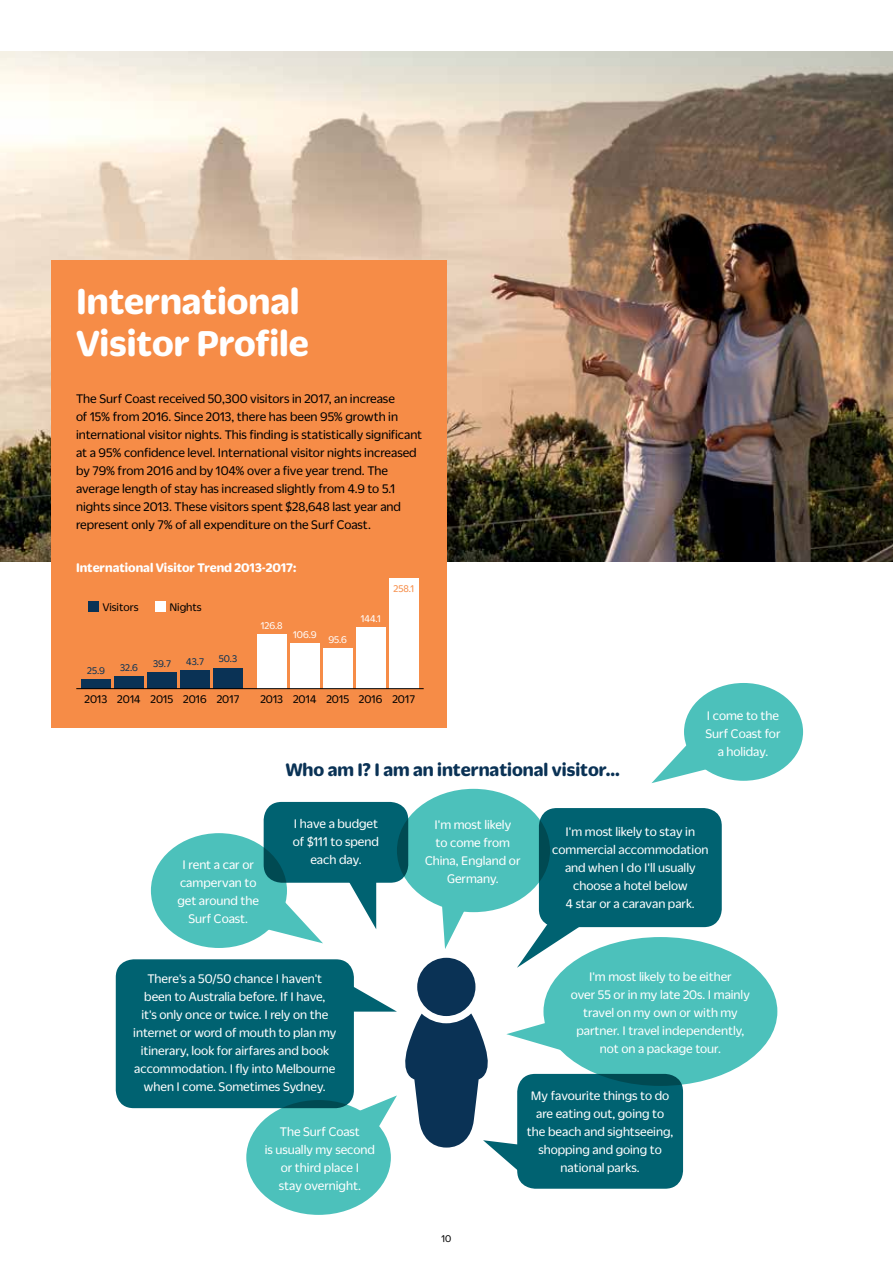
<style>
.page{position:relative;width:893px;height:1263px;background:#fff}
.page>*{position:absolute;margin:0;border:0;box-sizing:border-box;transform-origin:0 0}
.t1{font:700 39px/42px "Duplicate Soft";color:#fff}
.t2{font:700 19.5px "Duplicate Soft";color:#0a3255}
.t3{font:13.5px/18px "Duplicate Soft";color:#fff;text-align:center}
.t4{font:13.5px/18px "Duplicate Soft";color:#000}
.t5{font:700 13.5px "Duplicate Soft";color:#fff}
.t6{font:12px "Duplicate Soft";letter-spacing:-.005em;color:#000}
.t7{font:10.5px "Duplicate Soft";letter-spacing:-.005em;color:#0a3255}
.t8{font:10.5px "Duplicate Soft";color:#fff}
.t9{font:10.5px "Duplicate Soft";color:#f68c47}
.t10{font:10.5px "Duplicate Soft";color:#000}
</style>
<div class="page">
<img style="left:0;top:51px;width:893px;height:510px">
<div style="left:51px;top:260px;width:395px;height:468px;background:#f68c47"></div>
<div style="left:81px;top:679px;width:30px;height:10px;background:#0a3255"></div>
<div style="left:114px;top:677px;width:30px;height:12px;background:#0a3255"></div>
<div style="left:147px;top:672px;width:30px;height:17px;background:#0a3255"></div>
<div style="left:180px;top:670px;width:30px;height:19px;background:#0a3255"></div>
<div style="left:213px;top:668px;width:30px;height:21px;background:#0a3255"></div>
<div style="left:257px;top:634px;width:30px;height:55px;background:#fff"></div>
<div style="left:290px;top:643px;width:30px;height:46px;background:#fff"></div>
<div style="left:323px;top:648px;width:30px;height:41px;background:#fff"></div>
<div style="left:356px;top:627px;width:30px;height:62px;background:#fff"></div>
<div style="left:389px;top:578px;width:30px;height:111px;background:#fff"></div>
<hr style="left:76px;top:688px;width:348px;height:1px;background:#000">
<div style="left:89px;top:602px;width:10px;height:10px;background:#0a3255"></div>
<div style="left:155px;top:602px;width:10px;height:10px;background:#fff"></div>
<div style="left:264px;top:802px;width:144px;height:81px;background:#006271;border-radius:18px"></div>
<svg style="left:345px;top:882px;width:31px;height:47px"></svg>
<div style="left:539px;top:808px;width:183px;height:119px;background:#006271;border-radius:18px"></div>
<svg style="left:517px;top:914px;width:82px;height:54px"></svg>
<div style="left:116px;top:959px;width:238px;height:149px;background:#006271;border-radius:18px"></div>
<svg style="left:441px;top:906px;width:31px;height:43px"></svg>
<div style="left:397px;top:789px;width:153px;height:123px;background:#4cc1bb;border-radius:50%"></div>
<div style="left:246px;top:1100px;width:145px;height:115px;background:#4cc1bb;border-radius:50%"></div>
<svg style="left:264px;top:897px;width:59px;height:46px"></svg>
<div style="left:151px;top:833px;width:136px;height:115px;background:#4cc1bb;border-radius:50%"></div>
<svg style="left:651px;top:723px;width:61px;height:60px"></svg>
<div style="left:684px;top:683px;width:119px;height:98px;background:#4cc1bb;border-radius:50%"></div>
<div style="left:517px;top:1074px;width:166px;height:115px;background:#006271;border-radius:18px"></div>
<div style="left:543px;top:937px;width:234px;height:149px;background:#4cc1bb;border-radius:50%"></div>
<svg style="left:343px;top:981px;width:224px;height:202px"></svg>
<div style="left:417px;top:958px;width:58px;height:58px;background:#0a3255;border-radius:50%"></div>
<h1 class="t1" style="left:76px;top:276px;width:234px">International<br>Visitor Profile</h1>
<p class="t4" style="left:76px;top:388px;width:348px">The Surf Coast received 50,300 visitors in 2017, an increase<br>of 15% from 2016. Since 2013, there has been 95% growth in international visitor nights. This finding is statistically significant at a 95% confidence level. International visitor nights increased by 79% from 2016 and by 104% over a five year trend. The average length of stay has increased slightly from 4.9 to 5.1 nights since 2013. These visitors spent $28,648 last year and represent only 7% of all expenditure on the Surf Coast.</p>
<p class="t5" style="left:76px;top:557px;width:222px">International Visitor Trend 2013-2017:</p>
<p class="t6" style="left:103px;top:599px;width:37px">Visitors</p>
<p class="t6" style="left:169px;top:599px;width:34px">Nights</p>
<p class="t7" style="left:87px;top:664px;width:19px">25.9</p>
<p class="t6" style="left:85px;top:691px;width:24px">2013</p>
<p class="t7" style="left:120px;top:661px;width:19px">32.6</p>
<p class="t6" style="left:117px;top:691px;width:25px">2014</p>
<p class="t7" style="left:153px;top:657px;width:19px">39.7</p>
<p class="t6" style="left:151px;top:691px;width:24px">2015</p>
<p class="t7" style="left:186px;top:654px;width:19px">43.7</p>
<p class="t6" style="left:183px;top:691px;width:25px">2016</p>
<p class="t7" style="left:219px;top:652px;width:20px">50.3</p>
<p class="t6" style="left:217px;top:691px;width:24px">2017</p>
<p class="t8" style="left:261px;top:619px;width:23px">126.8</p>
<p class="t8" style="left:293px;top:627px;width:25px">106.9</p>
<p class="t8" style="left:328px;top:633px;width:20px">95.6</p>
<p class="t8" style="left:361px;top:612px;width:22px">144.1</p>
<p class="t6" style="left:260px;top:691px;width:24px">2013</p>
<p class="t6" style="left:293px;top:691px;width:25px">2014</p>
<p class="t6" style="left:326px;top:691px;width:24px">2015</p>
<p class="t6" style="left:359px;top:691px;width:25px">2016</p>
<p class="t9" style="left:393px;top:581px;width:22px">258.1</p>
<p class="t6" style="left:392px;top:691px;width:24px">2017</p>
<h2 class="t2" style="left:286px;top:755px;width:336px">Who am I? I am an international visitor...</h2>
<p class="t3" style="left:705px;top:705px;width:77px">I come to the<br>Surf Coast for a holiday.</p>
<p class="t3" style="left:177px;top:855px;width:83px">I rent a car or campervan to get around the<br>Surf Coast.</p>
<p class="t3" style="left:293px;top:814px;width:87px">I have a budget of $111 to spend each day.</p>
<p class="t3" style="left:133px;top:968px;width:205px">There's a 50/50 chance I haven't been to Australia before. If I have,<br>it's only once or twice. I rely on the internet or word of mouth to plan my itinerary, look for airfares and book accommodation. I fly into Melbourne when I come. Sometimes Sydney.</p>
<p class="t3" style="left:265px;top:1122px;width:112px">The Surf Coast<br>is usually my second or third place I<br>stay overnight.</p>
<p class="t3" style="left:425px;top:815px;width:97px">I'm most likely<br>to come from<br>China, England or<br>Germany.</p>
<p class="t3" style="left:552px;top:822px;width:158px">I'm most likely to stay in commercial accommodation and when I do I'll usually choose a hotel below<br>4 star or a caravan park.</p>
<p class="t3" style="left:571px;top:967px;width:180px">I'm most likely to be either<br>over 55 or in my late 20s. I mainly travel on my own or with my partner. I travel independently, not on a package tour.</p>
<p class="t10" style="left:441px;top:1231px;width:11px">10</p>
<p class="t3" style="left:527px;top:1086px;width:148px">My favourite things to do are eating out, going to the beach and sightseeing, shopping and going to national parks.</p>
</div>
